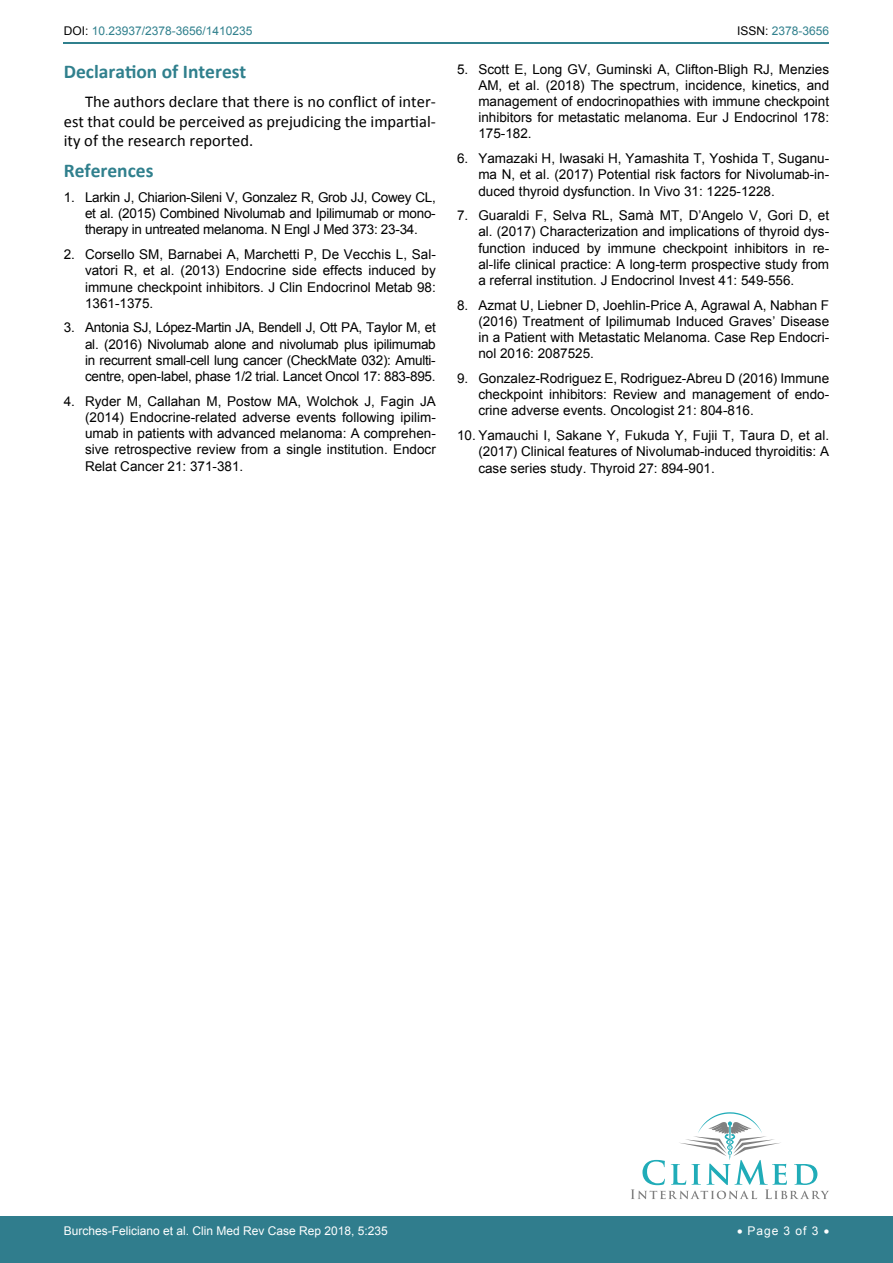
<style>
.page{position:relative;width:893px;height:1263px;background:#fff}
.page>*{position:absolute;margin:0;border:0;box-sizing:border-box;transform-origin:0 0}
.t1{font:700 19.5px "Calibri";color:#30808d}
.t2{font:16.5px/19.8px "Calibri";color:#000;text-align:justify}
.t3{font:13.5px/16.2px "Arial";color:#000;text-align:justify}
.t4{font:12px "Arial";color:#fff}
.t5{font:12px "Arial";color:#30808d}
.s1{color:#000}
</style>
<div class="page">
<hr style="left:64px;top:43px;width:765px;height:1px;background:#30808d">
<div style="left:0;top:1217px;width:893px;height:46px;background:#307d8d"></div>
<svg style="left:631px;top:1112px;width:198px;height:87px"></svg>
<p class="t5" style="left:64px;top:23px;width:190px"><span class="s1">DOI:</span> 10.23937/2378-3656/1410235</p>
<p class="t5" style="left:737px;top:23px;width:94px"><span class="s1">ISSN:</span> 2378-3656</p>
<h1 class="t1" style="left:64px;top:59px;width:184px">Declaration of Interest</h1>
<p class="t2" style="left:64px;top:91px;width:374px;text-indent:21px">The authors declare that there is no conflict of inter&shy;est that could be perceived as prejudicing the impartial&shy;ity of the research reported.</p>
<h1 class="t1" style="left:64px;top:158px;width:91px">References</h1>
<p class="t3" style="left:85px;top:189px;width:352px;text-indent:-21px">1. Larkin J, Chiarion-Sileni V, Gonzalez R, Grob JJ, Cowey CL, et al. (2015) Combined Nivolumab and Ipilimumab or mono&shy;therapy in untreated melanoma. N Engl J Med 373: 23-34.</p>
<p class="t3" style="left:85px;top:246px;width:352px;text-indent:-21px">2. Corsello SM, Barnabei A, Marchetti P, De Vecchis L, Sal&shy;vatori R, et al. (2013) Endocrine side effects induced by immune checkpoint inhibitors. J Clin Endocrinol Metab 98:<br>1361-1375.</p>
<p class="t3" style="left:85px;top:320px;width:352px;text-indent:-21px">3. Antonia SJ, López-Martin JA, Bendell J, Ott PA, Taylor M, et al. (2016) Nivolumab alone and nivolumab plus ipilimumab in recurrent small-cell lung cancer (CheckMate 032): Amulti&shy;centre, open-label, phase 1/2 trial. Lancet Oncol 17: 883-895.</p>
<p class="t3" style="left:85px;top:393px;width:352px;text-indent:-21px">4. Ryder M, Callahan M, Postow MA, Wolchok J, Fagin JA (2014) Endocrine-related adverse events following ipilim&shy;umab in patients with advanced melanoma: A comprehen&shy;sive retrospective review from a single institution. Endocr Relat Cancer 21: 371-381.</p>
<p class="t3" style="left:478px;top:61px;width:352px;text-indent:-21px">5. Scott E, Long GV, Guminski A, Clifton-Bligh RJ, Menzies AM, et al. (2018) The spectrum, incidence, kinetics, and management of endocrinopathies with immune checkpoint inhibitors for metastatic melanoma. Eur J Endocrinol 178:<br>175-182.</p>
<p class="t3" style="left:478px;top:150px;width:352px;text-indent:-21px">6. Yamazaki H, Iwasaki H, Yamashita T, Yoshida T, Suganu&shy;ma N, et al. (2017) Potential risk factors for Nivolumab-in&shy;duced thyroid dysfunction. In Vivo 31: 1225-1228.</p>
<p class="t3" style="left:478px;top:208px;width:352px;text-indent:-21px">7. Guaraldi F, Selva RL, Samà MT, D’Angelo V, Gori D, et al. (2017) Characterization and implications of thyroid dys&shy;function induced by immune checkpoint inhibitors in re&shy;al-life clinical practice: A long-term prospective study from a referral institution. J Endocrinol Invest 41: 549-556.</p>
<p class="t3" style="left:478px;top:297px;width:352px;text-indent:-21px">8. Azmat U, Liebner D, Joehlin-Price A, Agrawal A, Nabhan F (2016) Treatment of Ipilimumab Induced Graves’ Disease in a Patient with Metastatic Melanoma. Case Rep Endocri&shy;nol 2016: 2087525.</p>
<p class="t3" style="left:478px;top:370px;width:352px;text-indent:-21px">9. Gonzalez-Rodriguez E, Rodriguez-Abreu D (2016) Immune checkpoint inhibitors: Review and management of endo&shy;crine adverse events. Oncologist 21: 804-816.</p>
<p class="t3" style="left:478px;top:427px;width:352px;text-indent:-21px">10. Yamauchi I, Sakane Y, Fukuda Y, Fujii T, Taura D, et al. (2017) Clinical features of Nivolumab-induced thyroiditis: A case series study. Thyroid 27: 894-901.</p>
<p class="t4" style="left:64px;top:1223px;width:326px">Burches-Feliciano et al. Clin Med Rev Case Rep 2018, 5:235</p>
<p class="t4" style="left:737px;top:1223px;width:94px">• Page 3 of 3 •</p>
</div>
